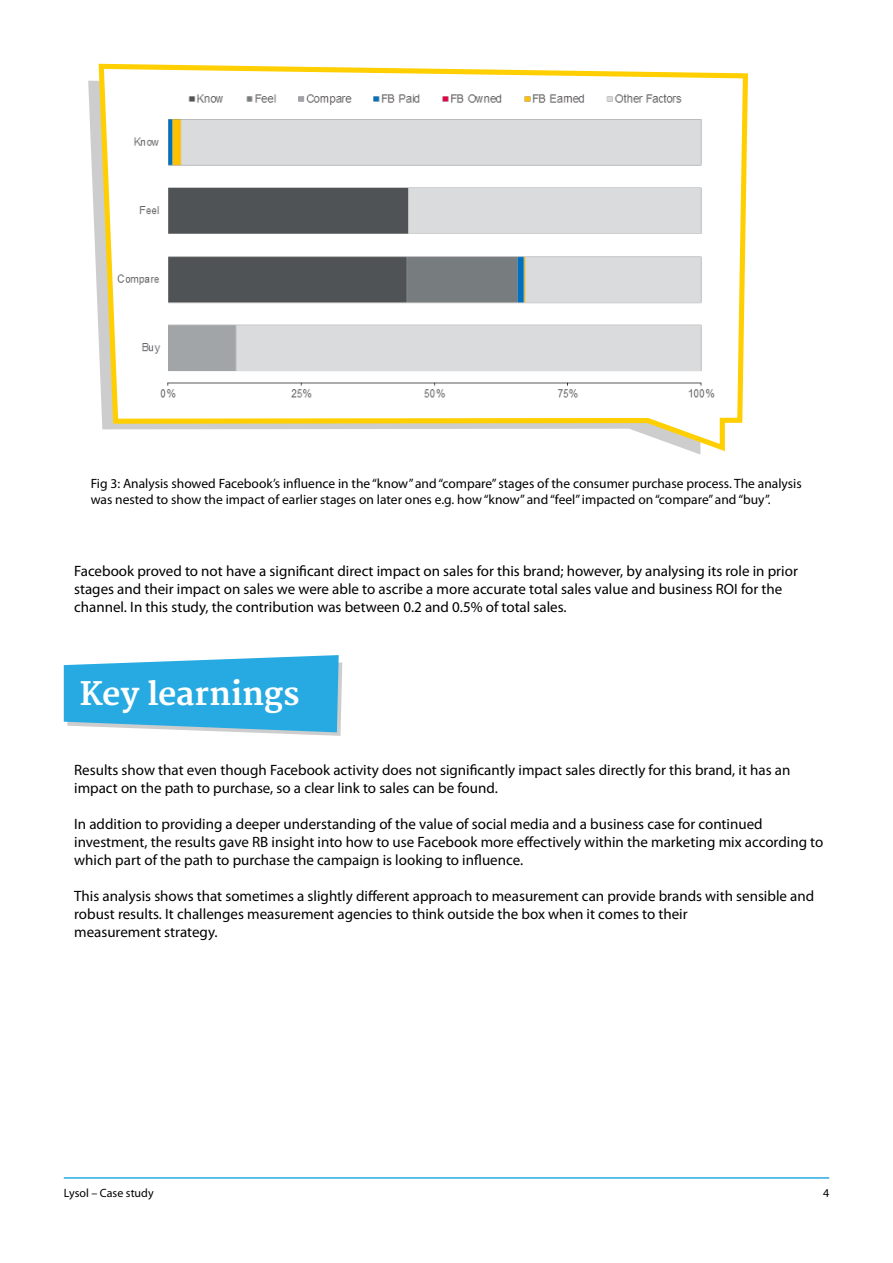
<style>
.page{position:relative;width:893px;height:1263px;background:#fff}
.page>*{position:absolute;margin:0;border:0;box-sizing:border-box;transform-origin:0 0}
.t1{font:700 31.5px "Merriweather";color:#fff}
.t2{font:15px/18px "Myriad Pro";color:#000}
.t3{font:13.5px/16.2px "Myriad Pro";color:#000}
.t4{font:12px "Myriad Pro";color:#000}
</style>
<div class="page">
<svg style="left:96px;top:63px;width:652px;height:603px"></svg>
<hr style="left:64px;top:1177px;width:765px;height:2px;background:#27aae1">
<img style="left:92px;top:82px;width:637px;height:347px">
<svg style="left:64px;top:655px;width:278px;height:81px;background:#4cb7e3"></svg>
<p class="t3" style="left:91px;top:475px;width:712px">Fig 3: Analysis showed Facebook’s influence in the “know” and “compare” stages of the consumer purchase process. The analysis was nested to show the impact of earlier stages on later ones e.g. how “know” and “feel” impacted on “compare” and “buy”.</p>
<p class="t2" style="left:74px;top:562px;width:725px">Facebook proved to not have a significant direct impact on sales for this brand; however, by analysing its role in prior stages and their impact on sales we were able to ascribe a more accurate total sales value and business ROI for the channel. In this study, the contribution was between 0.2 and 0.5% of total sales.</p>
<h1 class="t1" style="left:80px;top:675px;width:221px">Key learnings</h1>
<p class="t2" style="left:74px;top:761px;width:718px">Results show that even though Facebook activity does not significantly impact sales directly for this brand, it has an impact on the path to purchase, so a clear link to sales can be found.</p>
<p class="t2" style="left:74px;top:815px;width:751px">In addition to providing a deeper understanding of the value of social media and a business case for continued investment, the results gave RB insight into how to use Facebook more effectively within the marketing mix according to which part of the path to purchase the campaign is looking to influence.</p>
<p class="t2" style="left:74px;top:887px;width:742px">This analysis shows that sometimes a slightly different approach to measurement can provide brands with sensible and robust results. It challenges measurement agencies to think outside the box when it comes to their<br>measurement strategy.</p>
<p class="t4" style="left:64px;top:1186px;width:91px">Lysol – Case study</p>
<p class="t4" style="left:823px;top:1186px;width:8px">4</p>
</div>
